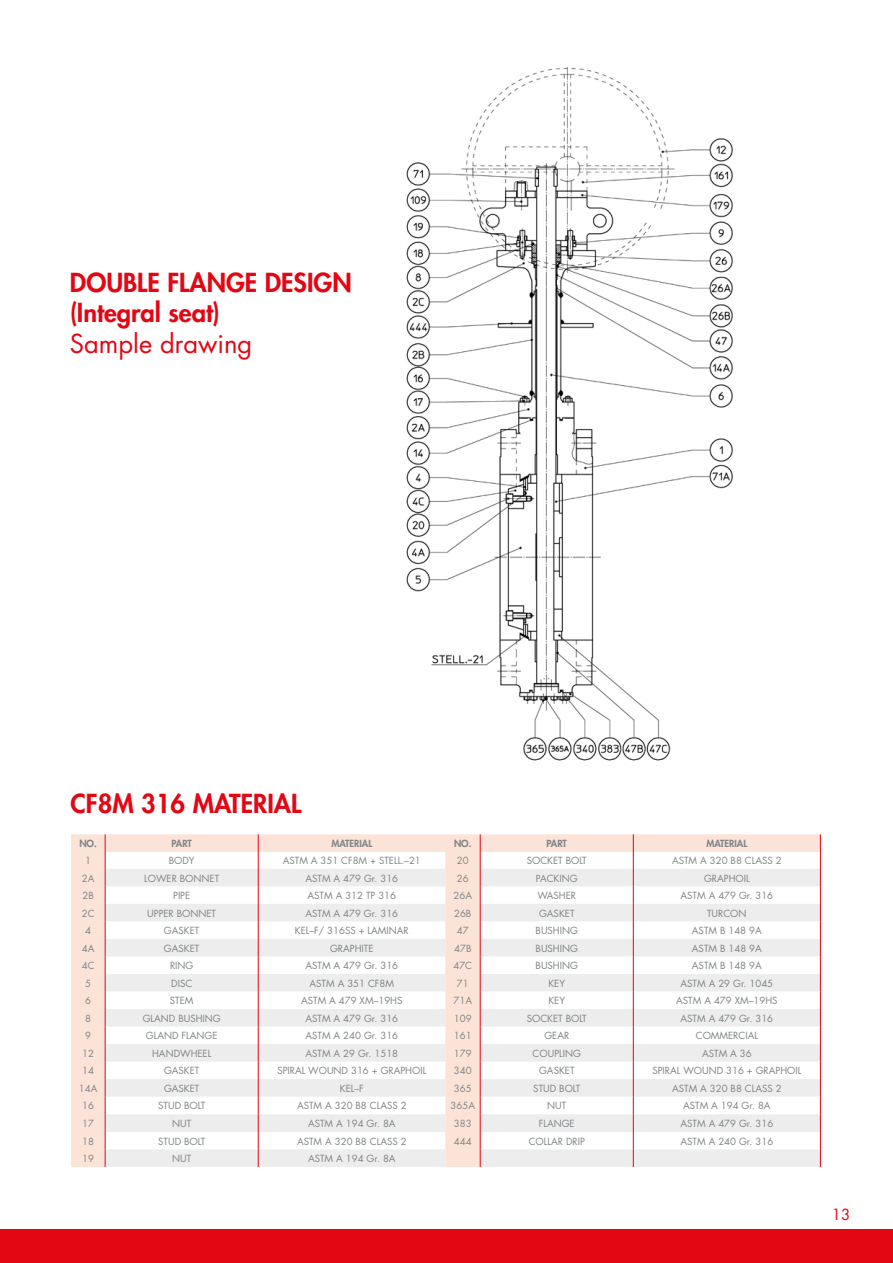
<style>
.page{position:relative;width:893px;height:1263px;background:#fff}
.page>*{position:absolute;margin:0;border:0;box-sizing:border-box;transform-origin:0 0}
.t1{font:800 25.5px/30.6px "Futura Std";color:#e30613}
.t2{font:25.5px "Futura Std";color:#e30613}
.t3{font:15px "Futura Std";color:#e30613}
.t4{font:9.6px "Futura Std";color:#7f8486}
.t5{font:800 9.6px "Futura Std";color:#7f8486}
</style>
<div class="page">
<div style="left:0;top:1230px;width:893px;height:33px;background:#e30613"></div>
<img style="left:406px;top:67px;width:327px;height:694px">
<svg style="left:71px;top:834px;width:749px;height:333px;fill:#fce3d7"></svg>
<svg style="left:106px;top:869px;width:714px;height:298px;fill:#f4eded"></svg>
<svg style="left:258px;top:834px;width:1px;height:333px"></svg>
<svg style="left:633px;top:834px;width:1px;height:333px"></svg>
<svg style="left:105px;top:834px;width:1px;height:333px"></svg>
<svg style="left:480px;top:834px;width:1px;height:333px"></svg>
<svg style="left:820px;top:834px;width:1px;height:333px"></svg>
<h1 class="t1" style="left:70px;top:267px;width:283px">DOUBLE FLANGE DESIGN (Integral seat)</h1>
<h1 class="t2" style="left:70px;top:327px;width:184px">Sample drawing</h1>
<h1 class="t1" style="left:71px;top:788px;width:232px">CF8M 316 MATERIAL</h1>
<p class="t5" style="left:79px;top:837px;width:19px">NO.</p>
<p class="t5" style="left:172px;top:837px;width:22px">PART</p>
<p class="t5" style="left:331px;top:837px;width:42px">MATERIAL</p>
<p class="t5" style="left:454px;top:837px;width:19px">NO.</p>
<p class="t5" style="left:547px;top:837px;width:22px">PART</p>
<p class="t5" style="left:706px;top:837px;width:42px">MATERIAL</p>
<p class="t4" style="left:85px;top:854px;width:7px">1</p>
<p class="t4" style="left:169px;top:854px;width:27px">BODY</p>
<p class="t4" style="left:283px;top:854px;width:140px">ASTM A 351 CF8M + STELL.–21</p>
<p class="t4" style="left:457px;top:854px;width:13px">20</p>
<p class="t4" style="left:527px;top:854px;width:62px">SOCKET BOLT</p>
<p class="t4" style="left:672px;top:854px;width:111px">ASTM A 320 B8 CLASS 2</p>
<p class="t4" style="left:82px;top:872px;width:14px">2A</p>
<p class="t4" style="left:144px;top:872px;width:77px">LOWER BONNET</p>
<p class="t4" style="left:305px;top:872px;width:94px">ASTM A 479 Gr. 316</p>
<p class="t4" style="left:457px;top:872px;width:13px">26</p>
<p class="t4" style="left:536px;top:872px;width:43px">PACKING</p>
<p class="t4" style="left:704px;top:872px;width:47px">GRAPHOIL</p>
<p class="t4" style="left:82px;top:889px;width:13px">2B</p>
<p class="t4" style="left:173px;top:889px;width:19px">PIPE</p>
<p class="t4" style="left:308px;top:889px;width:90px">ASTM A 312 TP 316</p>
<p class="t4" style="left:453px;top:889px;width:20px">26A</p>
<p class="t4" style="left:537px;top:889px;width:40px">WASHER</p>
<p class="t4" style="left:680px;top:889px;width:94px">ASTM A 479 Gr. 316</p>
<p class="t4" style="left:82px;top:907px;width:14px">2C</p>
<p class="t4" style="left:147px;top:907px;width:70px">UPPER BONNET</p>
<p class="t4" style="left:305px;top:907px;width:94px">ASTM A 479 Gr. 316</p>
<p class="t4" style="left:454px;top:907px;width:19px">26B</p>
<p class="t4" style="left:539px;top:907px;width:37px">GASKET</p>
<p class="t4" style="left:707px;top:907px;width:41px">TURCON</p>
<p class="t4" style="left:85px;top:924px;width:7px">4</p>
<p class="t4" style="left:164px;top:924px;width:37px">GASKET</p>
<p class="t4" style="left:295px;top:924px;width:115px">KEL–F/ 316SS + LAMINAR</p>
<p class="t4" style="left:457px;top:924px;width:13px">47</p>
<p class="t4" style="left:536px;top:924px;width:44px">BUSHING</p>
<p class="t4" style="left:692px;top:924px;width:71px">ASTM B 148 9A</p>
<p class="t4" style="left:82px;top:942px;width:14px">4A</p>
<p class="t4" style="left:164px;top:942px;width:37px">GASKET</p>
<p class="t4" style="left:330px;top:942px;width:45px">GRAPHITE</p>
<p class="t4" style="left:454px;top:942px;width:19px">47B</p>
<p class="t4" style="left:536px;top:942px;width:44px">BUSHING</p>
<p class="t4" style="left:692px;top:942px;width:71px">ASTM B 148 9A</p>
<p class="t4" style="left:82px;top:959px;width:14px">4C</p>
<p class="t4" style="left:170px;top:959px;width:25px">RING</p>
<p class="t4" style="left:305px;top:959px;width:94px">ASTM A 479 Gr. 316</p>
<p class="t4" style="left:453px;top:959px;width:20px">47C</p>
<p class="t4" style="left:536px;top:959px;width:44px">BUSHING</p>
<p class="t4" style="left:692px;top:959px;width:71px">ASTM B 148 9A</p>
<p class="t4" style="left:85px;top:977px;width:7px">5</p>
<p class="t4" style="left:171px;top:977px;width:23px">DISC</p>
<p class="t4" style="left:310px;top:977px;width:86px">ASTM A 351 CF8M</p>
<p class="t4" style="left:457px;top:977px;width:13px">71</p>
<p class="t4" style="left:548px;top:977px;width:18px">KEY</p>
<p class="t4" style="left:680px;top:977px;width:94px">ASTM A 29 Gr. 1045</p>
<p class="t4" style="left:85px;top:994px;width:7px">6</p>
<p class="t4" style="left:170px;top:994px;width:25px">STEM</p>
<p class="t4" style="left:301px;top:994px;width:103px">ASTM A 479 XM–19HS</p>
<p class="t4" style="left:453px;top:994px;width:20px">71A</p>
<p class="t4" style="left:548px;top:994px;width:18px">KEY</p>
<p class="t4" style="left:676px;top:994px;width:103px">ASTM A 479 XM–19HS</p>
<p class="t4" style="left:85px;top:1012px;width:7px">8</p>
<p class="t4" style="left:143px;top:1012px;width:80px">GLAND BUSHING</p>
<p class="t4" style="left:305px;top:1012px;width:94px">ASTM A 479 Gr. 316</p>
<p class="t4" style="left:454px;top:1012px;width:19px">109</p>
<p class="t4" style="left:527px;top:1012px;width:62px">SOCKET BOLT</p>
<p class="t4" style="left:680px;top:1012px;width:94px">ASTM A 479 Gr. 316</p>
<p class="t4" style="left:85px;top:1029px;width:7px">9</p>
<p class="t4" style="left:146px;top:1029px;width:73px">GLAND FLANGE</p>
<p class="t4" style="left:305px;top:1029px;width:94px">ASTM A 240 Gr. 316</p>
<p class="t4" style="left:454px;top:1029px;width:19px">161</p>
<p class="t4" style="left:544px;top:1029px;width:26px">GEAR</p>
<p class="t4" style="left:696px;top:1029px;width:64px">COMMERCIAL</p>
<p class="t4" style="left:82px;top:1047px;width:13px">12</p>
<p class="t4" style="left:152px;top:1047px;width:61px">HANDWHEEL</p>
<p class="t4" style="left:305px;top:1047px;width:94px">ASTM A 29 Gr. 1518</p>
<p class="t4" style="left:454px;top:1047px;width:19px">179</p>
<p class="t4" style="left:533px;top:1047px;width:50px">COUPLING</p>
<p class="t4" style="left:702px;top:1047px;width:51px">ASTM A 36</p>
<p class="t4" style="left:82px;top:1064px;width:13px">14</p>
<p class="t4" style="left:164px;top:1064px;width:37px">GASKET</p>
<p class="t4" style="left:277px;top:1064px;width:150px">SPIRAL WOUND 316 + GRAPHOIL</p>
<p class="t4" style="left:454px;top:1064px;width:19px">340</p>
<p class="t4" style="left:539px;top:1064px;width:37px">GASKET</p>
<p class="t4" style="left:652px;top:1064px;width:150px">SPIRAL WOUND 316 + GRAPHOIL</p>
<p class="t4" style="left:79px;top:1082px;width:20px">14A</p>
<p class="t4" style="left:164px;top:1082px;width:37px">GASKET</p>
<p class="t4" style="left:340px;top:1082px;width:25px">KEL–F</p>
<p class="t4" style="left:454px;top:1082px;width:19px">365</p>
<p class="t4" style="left:533px;top:1082px;width:48px">STUD BOLT</p>
<p class="t4" style="left:672px;top:1082px;width:111px">ASTM A 320 B8 CLASS 2</p>
<p class="t4" style="left:82px;top:1100px;width:13px">16</p>
<p class="t4" style="left:158px;top:1100px;width:48px">STUD BOLT</p>
<p class="t4" style="left:297px;top:1100px;width:111px">ASTM A 320 B8 CLASS 2</p>
<p class="t4" style="left:451px;top:1100px;width:26px">365A</p>
<p class="t4" style="left:547px;top:1100px;width:21px">NUT</p>
<p class="t4" style="left:683px;top:1100px;width:89px">ASTM A 194 Gr. 8A</p>
<p class="t4" style="left:82px;top:1117px;width:13px">17</p>
<p class="t4" style="left:172px;top:1117px;width:21px">NUT</p>
<p class="t4" style="left:308px;top:1117px;width:89px">ASTM A 194 Gr. 8A</p>
<p class="t4" style="left:454px;top:1117px;width:19px">383</p>
<p class="t4" style="left:539px;top:1117px;width:37px">FLANGE</p>
<p class="t4" style="left:680px;top:1117px;width:94px">ASTM A 479 Gr. 316</p>
<p class="t4" style="left:82px;top:1135px;width:13px">18</p>
<p class="t4" style="left:158px;top:1135px;width:48px">STUD BOLT</p>
<p class="t4" style="left:297px;top:1135px;width:111px">ASTM A 320 B8 CLASS 2</p>
<p class="t4" style="left:454px;top:1135px;width:19px">444</p>
<p class="t4" style="left:529px;top:1135px;width:58px">COLLAR DRIP</p>
<p class="t4" style="left:680px;top:1135px;width:94px">ASTM A 240 Gr. 316</p>
<p class="t4" style="left:82px;top:1152px;width:13px">19</p>
<p class="t4" style="left:172px;top:1152px;width:21px">NUT</p>
<p class="t4" style="left:308px;top:1152px;width:89px">ASTM A 194 Gr. 8A</p>
<h2 class="t3" style="left:832px;top:1205px;width:20px">13</h2>
</div>
